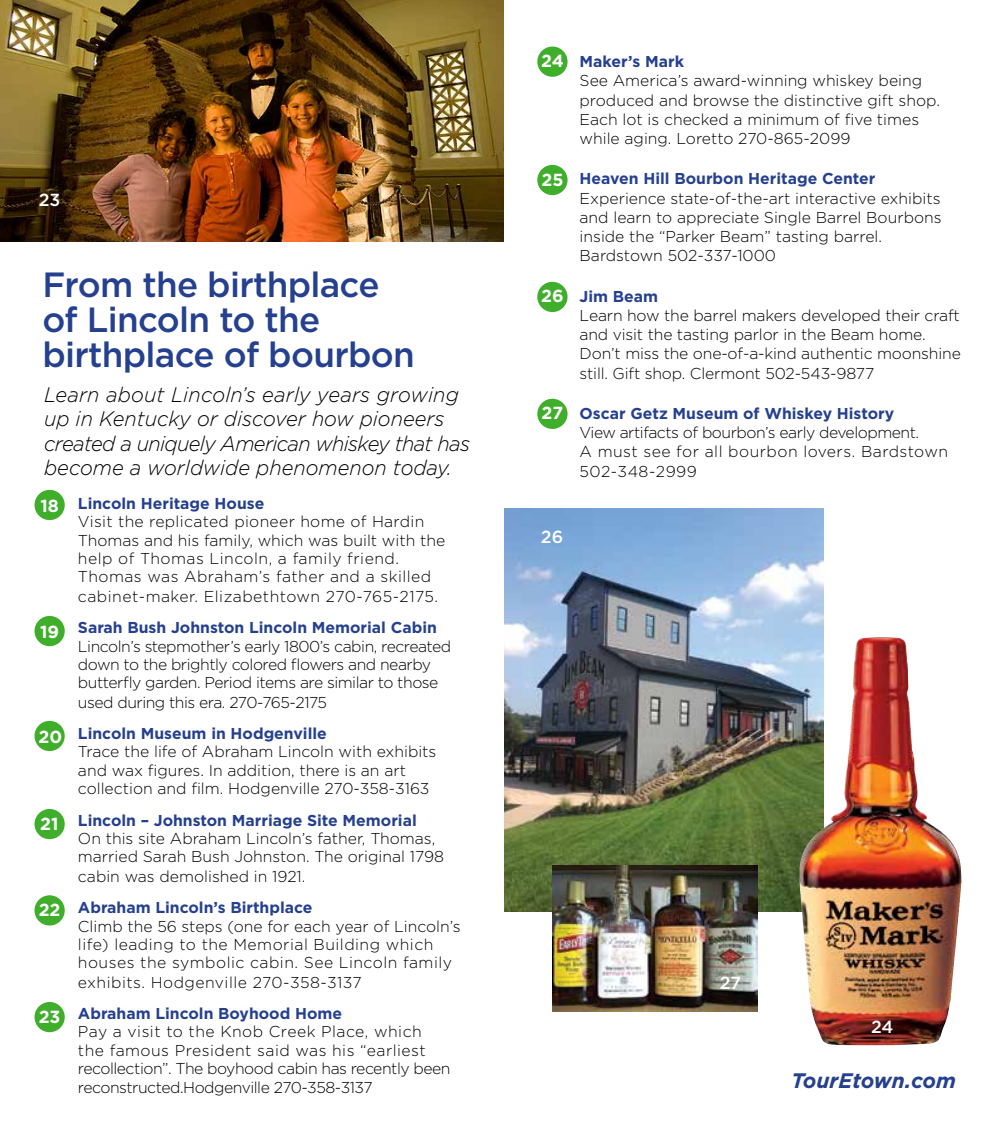
<style>
.page{position:relative;width:1008px;height:1134px;background:#fff}
.page>*{position:absolute;margin:0;border:0;box-sizing:border-box;transform-origin:0 0}
.t1{font:500 35px/35px "Gotham";letter-spacing:-.02em;color:#25408f}
.t2{font:italic 300 21px/24.5px "Gotham";color:#000;scale:.96 1}
.t3{font:italic 700 21px "Gotham";color:#25408f}
.t4{font:700 17.5px "Gotham";color:#fff}
.t5{font:500 17.5px "Gotham";letter-spacing:-.005em;color:#fff}
.t6{font:300 15.75px/19.2px "Gotham";color:#000}
.t7{font:300 15.75px/18.7px "Gotham";letter-spacing:-.03em;color:#000}
.t8{font:700 15.75px "Gotham";color:#25408f}
.t9{font:300 15.75px/18.6px "Gotham";letter-spacing:.02em;color:#000}
.t10{font:300 15.75px/18.7px "Gotham";letter-spacing:.03em;color:#000}
</style>
<div class="page">
<div style="left:35px;top:490px;width:30px;height:30px;background:#3fae2a;border-radius:50%"></div>
<div style="left:35px;top:616px;width:30px;height:30px;background:#3fae2a;border-radius:50%"></div>
<div style="left:35px;top:721px;width:30px;height:30px;background:#3fae2a;border-radius:50%"></div>
<div style="left:35px;top:809px;width:30px;height:30px;background:#3fae2a;border-radius:50%"></div>
<div style="left:35px;top:1002px;width:30px;height:30px;background:#3fae2a;border-radius:50%"></div>
<div style="left:35px;top:895px;width:30px;height:31px;background:#3fae2a;border-radius:50%"></div>
<div style="left:537px;top:47px;width:31px;height:30px;background:#3fae2a;border-radius:50%"></div>
<div style="left:537px;top:165px;width:31px;height:30px;background:#3fae2a;border-radius:50%"></div>
<div style="left:537px;top:282px;width:31px;height:30px;background:#3fae2a;border-radius:50%"></div>
<div style="left:537px;top:399px;width:31px;height:30px;background:#3fae2a;border-radius:50%"></div>
<img style="left:0;top:0;width:504px;height:242px">
<img style="left:504px;top:509px;width:320px;height:403px">
<img style="left:552px;top:865px;width:206px;height:147px">
<img style="left:799px;top:637px;width:163px;height:408px">
<p class="t5" style="left:39px;top:189px;width:23px">23</p>
<h1 class="t1" style="left:42px;top:266px;width:374px">From the birthplace of Lincoln to the birthplace of bourbon</h1>
<h2 class="t2" style="left:44px;top:382px;width:445px">Learn about Lincoln’s early years growing up in Kentucky or discover how pioneers created a uniquely American whiskey that has become a worldwide phenomenon today.</h2>
<p class="t4" style="left:40px;top:495px;width:20px">18</p>
<p class="t4" style="left:40px;top:621px;width:20px">19</p>
<p class="t4" style="left:39px;top:726px;width:25px">20</p>
<p class="t4" style="left:40px;top:813px;width:20px">21</p>
<p class="t4" style="left:39px;top:900px;width:23px">22</p>
<p class="t4" style="left:39px;top:1007px;width:23px">23</p>
<p class="t8" style="left:78px;top:494px;width:188px">Lincoln Heritage House</p>
<p class="t9" style="left:78px;top:512px;width:369px">Visit the replicated pioneer home of Hardin Thomas and his family, which was built with the help of Thomas Lincoln, a family friend.<br>Thomas was Abraham’s father and a skilled cabinet-maker. Elizabethtown 270-765-2175.</p>
<p class="t8" style="left:78px;top:618px;width:360px">Sarah Bush Johnston Lincoln Memorial Cabin</p>
<p class="t7" style="left:78px;top:636px;width:375px">Lincoln’s stepmother’s early 1800’s cabin, recreated down to the brightly colored flowers and nearby butterfly garden. Period items are similar to those used during this era. 270-765-2175</p>
<p class="t8" style="left:78px;top:724px;width:250px">Lincoln Museum in Hodgenville</p>
<p class="t6" style="left:78px;top:742px;width:360px;line-height:18.4px">Trace the life of Abraham Lincoln with exhibits and wax figures. In addition, there is an art collection and film. Hodgenville 270-358-3163</p>
<p class="t8" style="left:78px;top:811px;width:340px">Lincoln – Johnston Marriage Site Memorial</p>
<p class="t6" style="left:78px;top:829px;width:368px">On this site Abraham Lincoln’s father, Thomas, married Sarah Bush Johnston. The original 1798 cabin was demolished in 1921.</p>
<p class="t8" style="left:78px;top:899px;width:236px">Abraham Lincoln’s Birthplace</p>
<p class="t10" style="left:78px;top:916px;width:384px">Climb the 56 steps (one for each year of Lincoln’s life) leading to the Memorial Building which houses the symbolic cabin. See Lincoln family exhibits. Hodgenville 270-358-3137</p>
<p class="t8" style="left:78px;top:1004px;width:266px">Abraham Lincoln Boyhood Home</p>
<p class="t7" style="left:78px;top:1023px;width:374px">Pay a visit to the Knob Creek Place, which the famous President said was his “earliest recollection”. The boyhood cabin has recently been reconstructed.Hodgenville 270-358-3137</p>
<p class="t4" style="left:541px;top:51px;width:24px">24</p>
<p class="t4" style="left:541px;top:169px;width:23px">25</p>
<p class="t4" style="left:541px;top:286px;width:24px">26</p>
<p class="t4" style="left:542px;top:403px;width:23px">27</p>
<p class="t8" style="left:580px;top:52px;width:106px">Maker’s Mark</p>
<p class="t6" style="left:580px;top:71px;width:362px">See America’s award-winning whiskey being produced and browse the distinctive gift shop.<br>Each lot is checked a minimum of five times while aging. Loretto 270-865-2099</p>
<p class="t8" style="left:580px;top:170px;width:297px">Heaven Hill Bourbon Heritage Center</p>
<p class="t6" style="left:580px;top:188px;width:364px">Experience state-of-the-art interactive exhibits and learn to appreciate Single Barrel Bourbons inside the “Parker Beam” tasting barrel.<br>Bardstown 502-337-1000</p>
<p class="t8" style="left:580px;top:287px;width:80px">Jim Beam</p>
<p class="t6" style="left:580px;top:305px;width:383px">Learn how the barrel makers developed their craft and visit the tasting parlor in the Beam home.<br>Don’t miss the one-of-a-kind authentic moonshine still. Gift shop. Clermont 502-543-9877</p>
<p class="t8" style="left:580px;top:404px;width:316px">Oscar Getz Museum of Whiskey History</p>
<p class="t6" style="left:580px;top:423px;width:370px">View artifacts of bourbon’s early development.<br>A must see for all bourbon lovers. Bardstown<br>502-348-2999</p>
<p class="t5" style="left:541px;top:527px;width:24px">26</p>
<p class="t5" style="left:720px;top:973px;width:23px">27</p>
<p class="t5" style="left:871px;top:1016px;width:24px">24</p>
<h2 class="t3" style="left:791px;top:1068px;width:166px">TourEtown.com</h2>
</div>
